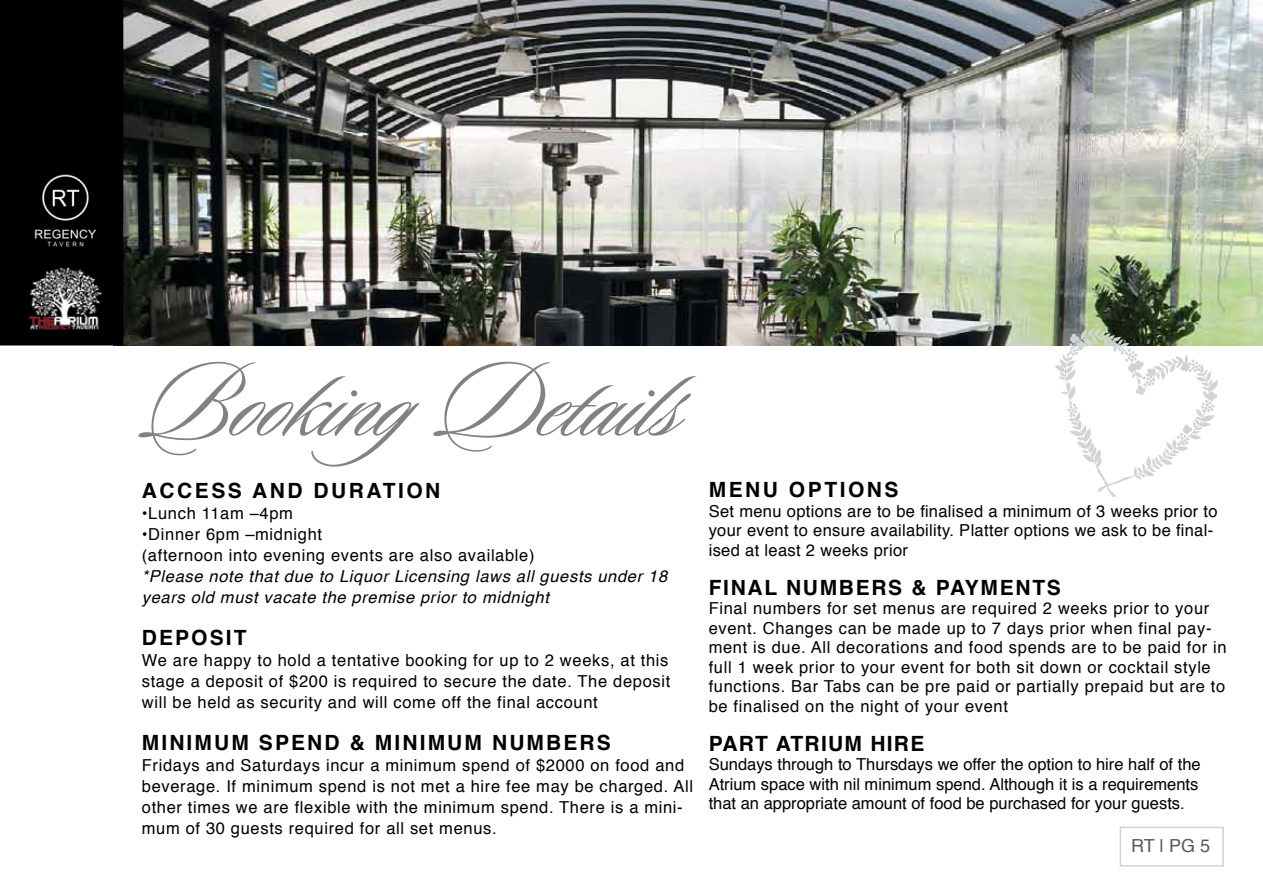
<style>
.page{position:relative;width:1263px;height:893px;background:#fff}
.page>*{position:absolute;margin:0;border:0;box-sizing:border-box;transform-origin:0 0}
.t1{font:111px "Sloop Script One";color:#808285}
.t2{font:700 21px "Helvetica";letter-spacing:.1em;color:#000}
.t3{font:700 21px "Helvetica";letter-spacing:.12em;color:#000}
.t4{font:700 21px "Helvetica";letter-spacing:.08em;color:#000}
.t5{font:700 21px "Helvetica";letter-spacing:.06em;color:#000}
.t6{font:18px "Helvetica";color:#58595b}
.t7{font:16.5px/21px "Helvetica";letter-spacing:.04em;color:#000}
.t8{font:16.5px/19.5px "Helvetica";color:#000}
.t9{font:16.5px/19.5px "Helvetica";letter-spacing:.02em;color:#000}
.t10{font:italic 16.5px/21px "Helvetica";letter-spacing:.04em;color:#000}
</style>
<div class="page">
<div style="left:1120px;top:827px;width:104px;height:40px;border:2px solid #d1d3d4"></div>
<img style="left:123px;top:0;width:1140px;height:345px">
<svg style="left:1054px;top:328px;width:165px;height:170px"></svg>
<div style="left:0;top:0;width:123px;height:345px;background:#000"></div>
<img style="left:17px;top:158px;width:93px;height:106px">
<img style="left:30px;top:267px;width:76px;height:62px">
<h1 class="t1" style="left:140px;top:346px;width:543px">BookingDetails</h1>
<p class="t3" style="left:142px;top:473px;width:300px">ACCESS AND DURATION</p>
<p class="t7" style="left:142px;top:503px;width:153px">•Lunch 11am –4pm</p>
<p class="t7" style="left:142px;top:524px;width:394px">•Dinner 6pm –midnight<br>(afternoon into evening events are also available)</p>
<p class="t10" style="left:142px;top:566px;width:527px">*Please note that due to Liquor Licensing laws all guests under 18 years old must vacate the premise prior to midnight</p>
<p class="t2" style="left:142px;top:620px;width:106px">DEPOSIT</p>
<p class="t7" style="left:142px;top:650px;width:530px;text-align:justify">We are happy to hold a tentative booking for up to 2 weeks, at this stage a deposit of $200 is required to secure the date. The deposit will be held as security and will come off the final account</p>
<p class="t2" style="left:142px;top:725px;width:470px">MINIMUM SPEND &amp; MINIMUM NUMBERS</p>
<p class="t7" style="left:142px;top:755px;width:553px">Fridays and Saturdays incur a minimum spend of $2000 on food and beverage. If minimum spend is not met a hire fee may be charged. All other times we are flexible with the minimum spend. There is a mini&shy;mum of 30 guests required for all set menus.</p>
<p class="t3" style="left:709px;top:473px;width:191px">MENU OPTIONS</p>
<p class="t9" style="left:709px;top:502px;width:510px">Set menu options are to be finalised a minimum of 3 weeks prior to your event to ensure availability. Platter options we ask to be final&shy;ised at least 2 weeks prior</p>
<p class="t4" style="left:709px;top:570px;width:354px">FINAL NUMB ERS &amp; PAYM ENTS</p>
<p class="t7" style="left:709px;top:599px;width:520px;line-height:19.5px">Final numbers for set menus are required 2 weeks prior to your event. Changes can be made up to 7 days prior when final pay&shy;ment is due. All decorations and food spends are to be paid for in full 1 week prior to your event for both sit down or cocktail style functions. Bar Tabs can be pre paid or partially prepaid but are to be finalised on the night of your event</p>
<p class="t5" style="left:709px;top:726px;width:217px">PART ATRIUM HIRE</p>
<p class="t8" style="left:709px;top:755px;width:493px">Sundays through to Thursdays we offer the option to hire half of the<br>Atrium space with nil minimum spend. Although it is a requirements that an appropriate amount of food be purchased for your guests.</p>
<p class="t6" style="left:1131px;top:832px;width:81px">RT | PG 5</p>
</div>
